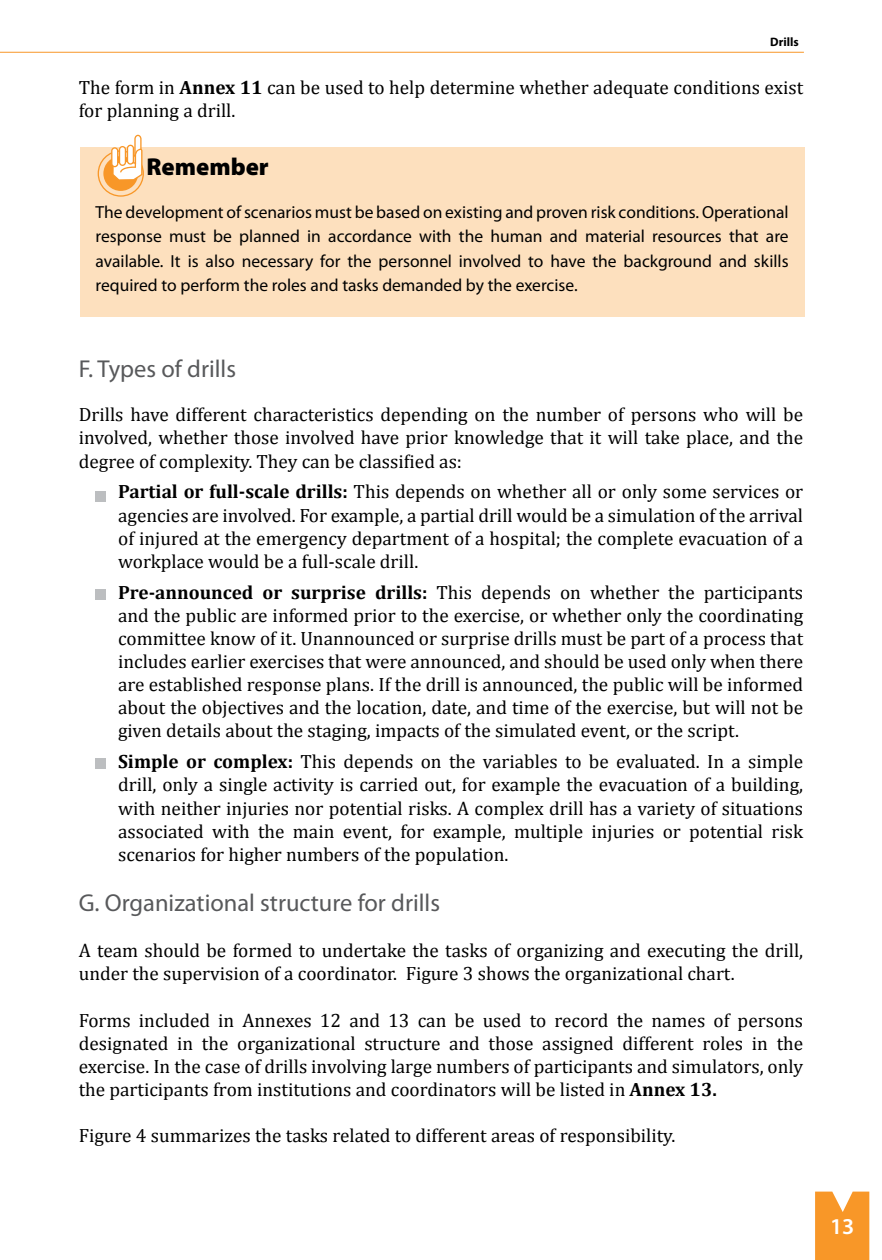
<style>
.page{position:relative;width:882px;height:1260px;background:#fff}
.page>*{position:absolute;margin:0;border:0;box-sizing:border-box;transform-origin:0 0}
.t1{font:24.5px "Myriad Pro";color:#58595b}
.t2{font:900 24.5px "Myriad Pro";color:#000}
.t3{font:600 22.75px "Myriad Pro";color:#fff}
.t4{font:19.25px/23.1px "Cambria";color:#000;text-align:justify}
.t5{font:17.5px/24.5px "Myriad Pro";color:#000;text-align:justify}
.t6{font:700 12.25px "Myriad Pro";color:#000}
.s1{font-weight:700}
</style>
<div class="page">
<svg style="left:815px;top:1192px;width:54px;height:68px;background:#f89c34"></svg>
<hr style="left:0;top:52px;width:804px;height:1px;background:#f89728">
<div style="left:96px;top:491px;width:10px;height:11px;background:#bcbec0"></div>
<div style="left:96px;top:758px;width:10px;height:11px;background:#bcbec0"></div>
<div style="left:96px;top:589px;width:10px;height:11px;background:#bcbec0"></div>
<div style="left:80px;top:148px;width:724px;height:169px;background:#fde0be"></div>
<svg style="left:98px;top:135px;width:46px;height:62px"></svg>
<p class="t6" style="left:770px;top:34px;width:30px">Drills</p>
<p class="t4" style="left:79px;top:76px;width:726px">The form in <span class="s1">Annex 11</span> can be used to help determine whether adequate conditions exist for planning a drill.</p>
<p class="t2" style="left:146px;top:151px;width:124px">Remember</p>
<p class="t5" style="left:96px;top:199px;width:695px">The development of scenarios must be based on existing and proven risk conditions. Operational response must be planned in accordance with the human and material resources that are available. It is also necessary for the personnel involved to have the background and skills required to perform the roles and tasks demanded by the exercise.</p>
<p class="t1" style="left:79px;top:354px;width:159px">F. Types of drills</p>
<p class="t4" style="left:79px;top:403px;width:726px">Drills have different characteristics depending on the number of persons who will be involved, whether those involved have prior knowledge that it will take place, and the degree of complexity. They can be classified as:</p>
<p class="t4" style="left:118px;top:480px;width:687px"><span class="s1">Partial or full-scale drills:</span> This depends on whether all or only some services or agencies are involved. For example, a partial drill would be a simulation of the arrival of injured at the emergency department of a hospital; the complete evacuation of a workplace would be a full-scale drill.</p>
<p class="t4" style="left:118px;top:581px;width:687px"><span class="s1">Pre-announced or surprise drills:</span> This depends on whether the participants and the public are informed prior to the exercise, or whether only the coordinating committee know of it. Unannounced or surprise drills must be part of a process that includes earlier exercises that were announced, and should be used only when there are established response plans. If the drill is announced, the public will be informed about the objectives and the location, date, and time of the exercise, but will not be given details about the staging, impacts of the simulated event, or the script.</p>
<p class="t4" style="left:118px;top:750px;width:687px"><span class="s1">Simple or complex:</span> This depends on the variables to be evaluated. In a simple drill, only a single activity is carried out, for example the evacuation of a building, with neither injuries nor potential risks. A complex drill has a variety of situations associated with the main event, for example, multiple injuries or potential risk scenarios for higher numbers of the population.</p>
<p class="t1" style="left:79px;top:888px;width:363px">G. Organizational structure for drills</p>
<p class="t4" style="left:79px;top:939px;width:726px">A team should be formed to undertake the tasks of organizing and executing the drill, under the supervision of a coordinator. Figure 3 shows the organizational chart.</p>
<p class="t4" style="left:79px;top:1008px;width:726px">Forms included in Annexes 12 and 13 can be used to record the names of persons designated in the organizational structure and those assigned different roles in the exercise. In the case of drills involving large numbers of participants and simulators, only the participants from institutions and coordinators will be listed in <span class="s1">Annex 13.</span></p>
<p class="t4" style="left:79px;top:1124px;width:598px">Figure 4 summarizes the tasks related to different areas of responsibility.</p>
<p class="t3" style="left:830px;top:1212px;width:26px">13</p>
</div>
